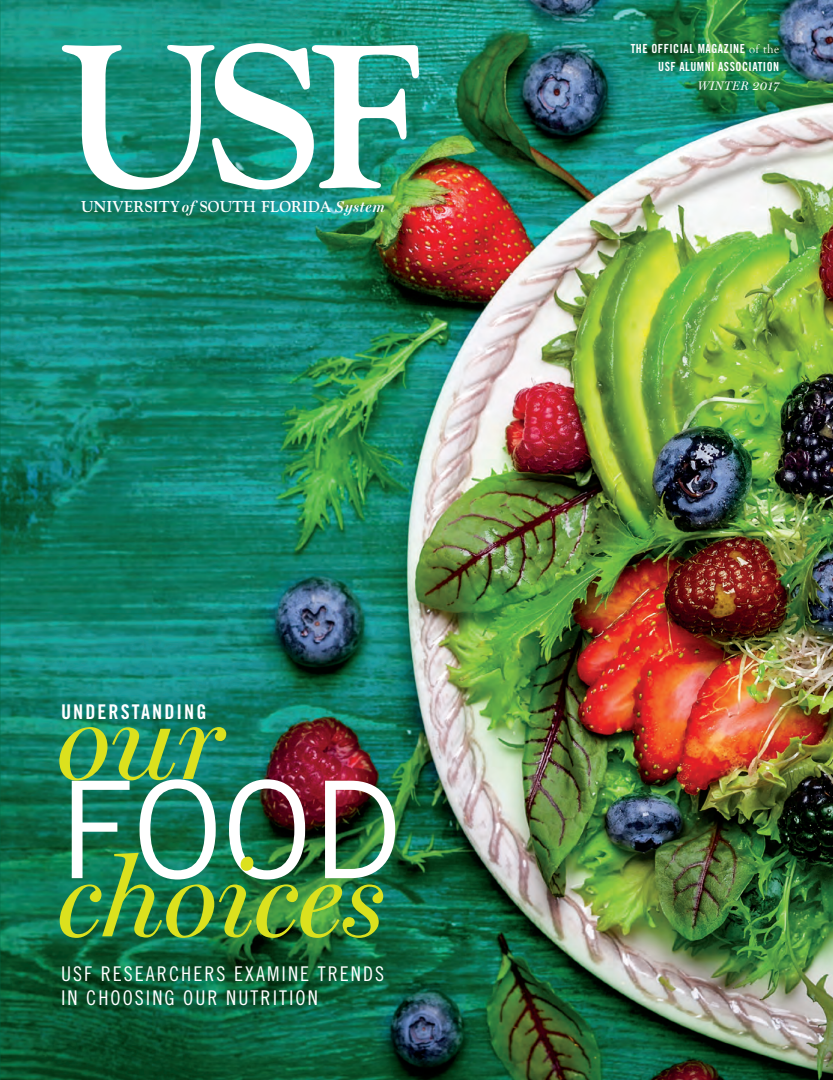
<style>
.page{position:relative;width:833px;height:1080px;background:#fff}
.page>*{position:absolute;margin:0;border:0;box-sizing:border-box;transform-origin:0 0}
.Basic_Body_flush_lef{font:135px "Trade Gothic LT Std";color:#fff}
.Basic_Body_flush_lef-2{font:italic 112.5px "Miller Display";letter-spacing:-.005em;color:#dbe11e}
.Basic_Body_flush_lef-3{font:20.25px/24.8px "Trade Gothic LT Std Cn 18";letter-spacing:.1em;color:#fff}
.Basic_Body_flush_lef-4{font:20.25px "Trade Gothic LT Std Bd Cn 20";letter-spacing:.1em;color:#fff}
.Basic_Body_flush_lef-5{font:700 15.62px "Goudy";color:#fff}
.t1{font:12.5px/18.5px "Trade Gothic LT Std Bd Cn 20";letter-spacing:.04em;color:#fff;text-align:right;scale:.96 1}
.t2{font:italic 12.5px "Miller Display";letter-spacing:.04em;color:#fff;scale:.96 1}
.s1{font-family:"Miller Display";font-weight:600;font-style:italic}
.s2{font-family:"Goudy Old Style T"}
</style>
<div class="page">
<img style="left:0;top:0;width:832px;height:1080px">
<svg style="left:62px;top:44px;width:359px;height:146px"></svg>
<svg style="left:210px;top:43px;width:104px;height:147px"></svg>
<p class="Basic_Body_flush_lef-5" style="left:81px;top:197px;width:305px">UNIVERSITY<span class="s1">of</span> SOUTH FLORIDA <span class="s1">System</span></p>
<p class="Basic_Body_flush_lef-4" style="left:61px;top:699px;width:147px">UNDERSTANDING</p>
<p class="Basic_Body_flush_lef-2" style="left:56px;top:676px;width:168px">our</p>
<p class="Basic_Body_flush_lef" style="left:58px;top:749px;width:345px">FOOD</p>
<p class="Basic_Body_flush_lef-2" style="left:57px;top:833px;width:330px">choices</p>
<p class="Basic_Body_flush_lef-3" style="left:61px;top:961px;width:324px">USF RESEARCHERS EXAMINE TRENDS<br>IN CHOOSING OUR NUTRITION</p>
<p class="t1" style="left:630px;top:39px;width:156px">THE OFFICIAL MAGAZINE <span class="s2">of the<br></span>USF ALUMNI ASSOCIATION</p>
<p class="t2" style="left:697px;top:78px;width:86px">WINTER 2017</p>
</div>
